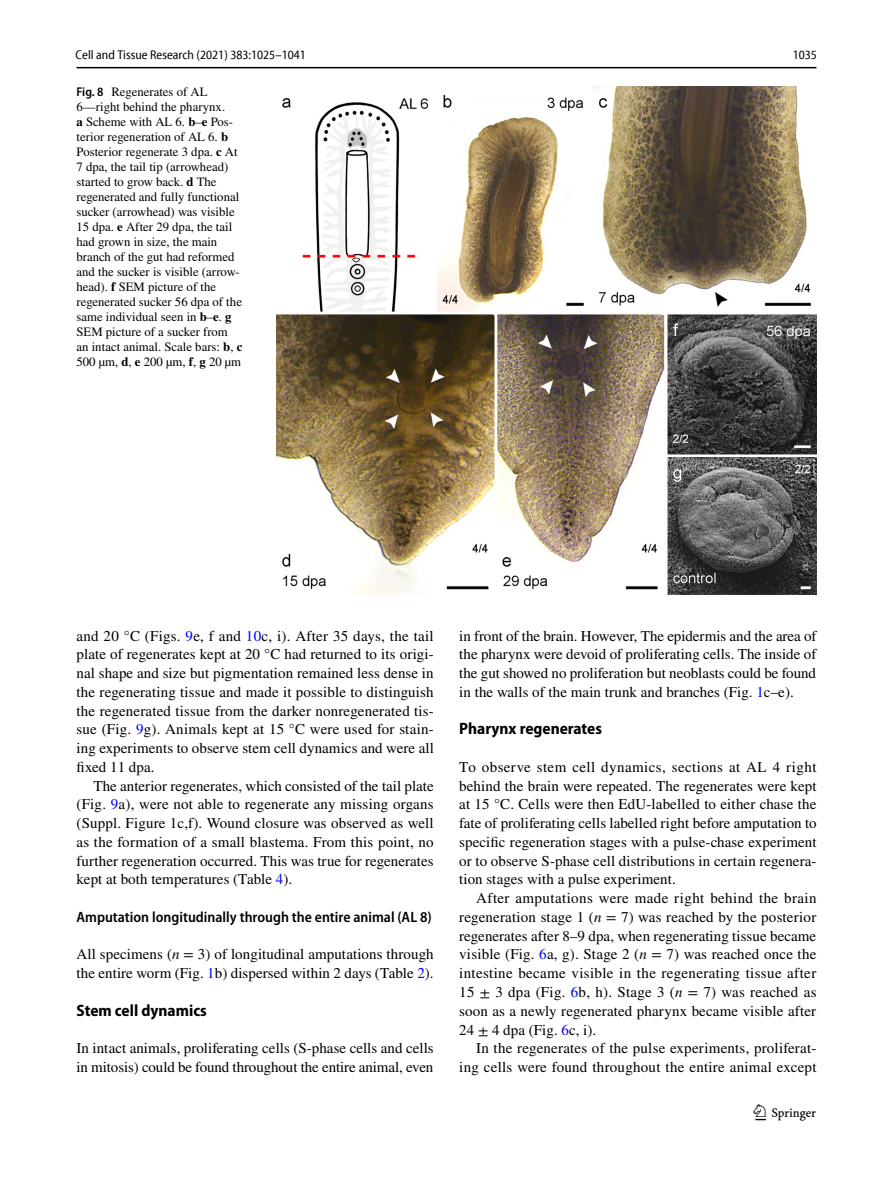
<style>
.page{position:relative;width:893px;height:1187px;background:#fff}
.page>*{position:absolute;margin:0;border:0;box-sizing:border-box;transform-origin:0 0}
.t1{font:22.5px "Springnew Regular 3";color:#000}
.t2{font:700 semi-condensed 16.5px "Myriad Pro";color:#000}
.t3{font:15px/18.8px "STIX";letter-spacing:.005em;color:#000;text-align:justify}
.t4{font:600 semi-condensed 15px "Myriad Pro";color:#000}
.t5{font:12.75px/15px "STIX";color:#000}
.t6{font:semi-condensed 12.75px "Myriad Pro Unic";color:#000}
.s1{font-family:"Myriad Pro";font-weight:600;font-stretch:semi-condensed}
.s2{font-weight:700}
.s3{color:#00f}
.s4{font-style:italic}
</style>
<div class="page">
<hr style="left:77px;top:67px;width:739px;height:1px;background:#000">
<img style="left:276px;top:87px;width:540px;height:507px">
<p class="t6" style="left:76px;top:50px;width:232px">Cell and Tissue Research (2021) 383:1025–1041</p>
<p class="t6" style="left:793px;top:50px;width:26px">1035</p>
<p class="t5" style="left:77px;top:85px;width:167px"><span class="s1">Fig. 8</span> Regenerates of AL<br>6—right behind the pharynx.<br><span class="s2">a</span> Scheme with AL 6. <span class="s2">b</span>–<span class="s2">e</span> Pos&shy;terior regeneration of AL 6. <span class="s2">b<br></span>Posterior regenerate 3 dpa. <span class="s2">c</span> At<br>7 dpa, the tail tip (arrowhead) started to grow back. <span class="s2">d</span> The regenerated and fully functional sucker (arrowhead) was visible<br>15 dpa. <span class="s2">e</span> After 29 dpa, the tail had grown in size, the main branch of the gut had reformed and the sucker is visible (arrow&shy;head). <span class="s2">f</span> SEM picture of the regenerated sucker 56 dpa of the same individual seen in <span class="s2">b</span>–<span class="s2">e</span>. <span class="s2">g<br></span>SEM picture of a sucker from an intact animal. Scale bars: <span class="s2">b</span>, <span class="s2">c<br></span>500 µm, <span class="s2">d</span>, <span class="s2">e</span> 200 µm, <span class="s2">f</span>, <span class="s2">g</span> 20 µm</p>
<p class="t3" style="left:77px;top:627px;width:359px">and 20 °C (Figs. <span class="s3">9</span>e, f and <span class="s3">10</span>c, i). After 35 days, the tail plate of regenerates kept at 20 °C had returned to its origi&shy;nal shape and size but pigmentation remained less dense in the regenerating tissue and made it possible to distinguish the regenerated tissue from the darker nonregenerated tis&shy;sue (Fig. <span class="s3">9</span>g). Animals kept at 15 °C were used for stain&shy;ing experiments to observe stem cell dynamics and were all fixed 11 dpa.</p>
<p class="t3" style="left:77px;top:777px;width:359px;text-indent:17px">The anterior regenerates, which consisted of the tail plate (Fig. <span class="s3">9</span>a), were not able to regenerate any missing organs (Suppl. Figure 1c,f). Wound closure was observed as well as the formation of a small blastema. From this point, no further regeneration occurred. This was true for regenerates kept at both temperatures (Table <span class="s3">4</span>).</p>
<p class="t4" style="left:77px;top:908px;width:357px">Amputation longitudinally through the entire animal (AL 8)</p>
<p class="t3" style="left:77px;top:946px;width:359px">All specimens (<span class="s4">n</span> = 3) of longitudinal amputations through the entire worm (Fig. <span class="s3">1</span>b) dispersed within 2 days (Table <span class="s3">2</span>).</p>
<p class="t2" style="left:77px;top:1000px;width:132px">Stem cell dynamics</p>
<p class="t3" style="left:77px;top:1039px;width:359px">In intact animals, proliferating cells (S-phase cells and cells in mitosis) could be found throughout the entire animal, even</p>
<p class="t3" style="left:459px;top:627px;width:359px">in front of the brain. However, The epidermis and the area of the pharynx were devoid of proliferating cells. The inside of the gut showed no proliferation but neoblasts could be found in the walls of the main trunk and branches (Fig. <span class="s3">1</span>c–e).</p>
<p class="t2" style="left:459px;top:719px;width:144px">Pharynx regenerates</p>
<p class="t3" style="left:459px;top:758px;width:359px">To observe stem cell dynamics, sections at AL 4 right behind the brain were repeated. The regenerates were kept at 15 °C. Cells were then EdU-labelled to either chase the fate of proliferating cells labelled right before amputation to specific regeneration stages with a pulse-chase experiment or to observe S-phase cell distributions in certain regenera&shy;tion stages with a pulse experiment.</p>
<p class="t3" style="left:459px;top:889px;width:359px;text-indent:17px">After amputations were made right behind the brain regeneration stage 1 (<span class="s4">n</span> = 7) was reached by the posterior regenerates after 8–9 dpa, when regenerating tissue became visible (Fig. <span class="s3">6</span>a, g). Stage 2 (<span class="s4">n</span> = 7) was reached once the intestine became visible in the regenerating tissue after 15 ± 3 dpa (Fig. <span class="s3">6</span>b, h). Stage 3 (<span class="s4">n</span> = 7) was reached as soon as a newly regenerated pharynx became visible after 24 ± 4 dpa (Fig. <span class="s3">6</span>c, i).</p>
<p class="t3" style="left:459px;top:1039px;width:359px;text-align:right">In the regenerates of the pulse experiments, proliferat&shy;ing cells were found throughout the entire animal except</p>
<h1 class="t1" style="left:755px;top:1104px;width:62px">1 3</h1>
</div>
